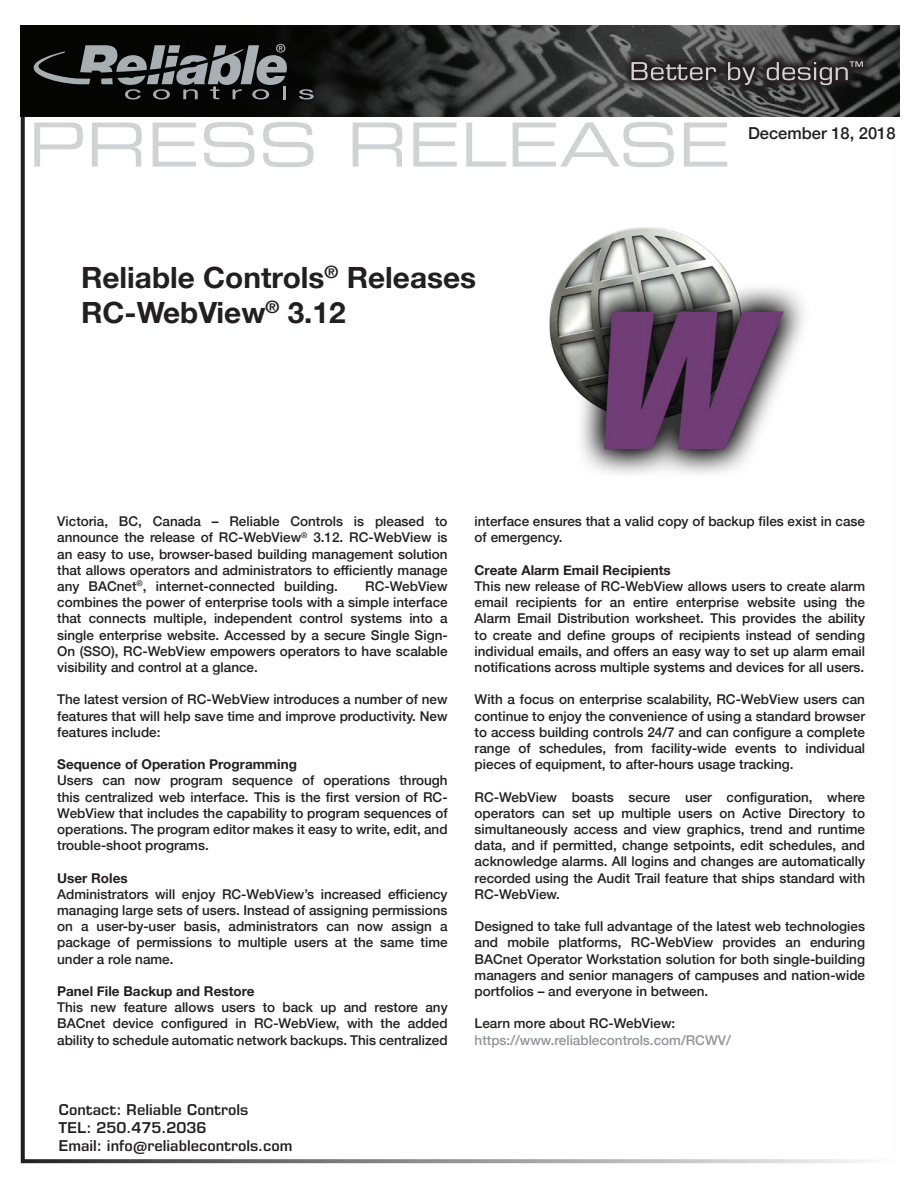
<style>
.page{position:relative;width:918px;height:1188px;background:#fff}
.page>*{position:absolute;margin:0;border:0;box-sizing:border-box;transform-origin:0 0}
.t1{font:700 29.25px/35.1px "Helvetica Neue";color:#231f20}
.t2{font:500 16.5px "Helvetica Neue";color:#231f20}
.t3{font:600 15px "Eurostile LT Std";color:#231f20}
.t4{font:500 13.5px/16.2px "Helvetica Neue";color:#231f20;text-align:justify}
.t5{font:700 13.5px "Helvetica Neue";color:#231f20}
.t6{font:500 13.5px "Helvetica Neue";color:#939598}
</style>
<div class="page">
<img style="left:21px;top:26px;width:551px;height:90px">
<svg style="left:299px;top:89px;width:15px;height:10px"></svg>
<svg style="left:34px;top:44px;width:253px;height:55px;background:#424646"></svg>
<svg style="left:34px;top:123px;width:49px;height:44px"></svg>
<svg style="left:92px;top:123px;width:50px;height:44px"></svg>
<svg style="left:153px;top:123px;width:43px;height:44px"></svg>
<svg style="left:204px;top:122px;width:51px;height:45px"></svg>
<svg style="left:263px;top:122px;width:51px;height:45px"></svg>
<svg style="left:353px;top:123px;width:49px;height:44px"></svg>
<svg style="left:413px;top:123px;width:44px;height:44px"></svg>
<svg style="left:466px;top:123px;width:40px;height:44px"></svg>
<svg style="left:513px;top:122px;width:161px;height:45px"></svg>
<svg style="left:684px;top:146px;width:43px;height:21px"></svg>
<img style="left:572px;top:25px;width:328px;height:121px">
<svg style="left:632px;top:62px;width:84px;height:18px;background:#5a5758"></svg>
<svg style="left:728px;top:62px;width:27px;height:23px"></svg>
<svg style="left:767px;top:61px;width:96px;height:24px;background:#4a4748"></svg>
<img style="left:549px;top:227px;width:255px;height:247px">
<p class="t1" style="left:81px;top:261px;width:397px">Reliable Controls<sup>®</sup> Releases<br>RC-WebView<sup>®</sup> 3.12</p>
<p class="t2" style="left:748px;top:120px;width:149px">December 18, 2018</p>
<p class="t4" style="left:57px;top:512px;width:392px">Victoria, BC, Canada – Reliable Controls is pleased to announce the release of RC-WebView<sup>®</sup> 3.12. RC-WebView is an easy to use, browser-based building management solution that allows operators and administrators to efficiently manage any BACnet<sup>®</sup>, internet-connected building.</p>
<p class="t4" style="left:57px;top:577px;width:392px;text-indent:308px">RC-WebView combines the power of enterprise tools with a simple interface that connects multiple, independent control systems into a single enterprise website. Accessed by a secure Single Sign-On (SSO), RC-WebView empowers operators to have scalable visibility and control at a glance.</p>
<p class="t4" style="left:57px;top:690px;width:392px">The latest version of RC-WebView introduces a number of new features that will help save time and improve productivity. New features include:</p>
<p class="t5" style="left:57px;top:754px;width:241px">Sequence of Operation Programming</p>
<p class="t4" style="left:57px;top:771px;width:392px">Users can now program sequence of operations through this centralized web interface. This is the first version of RC-WebView that includes the capability to program sequences of operations. The program editor makes it easy to write, edit, and trouble-shoot programs.</p>
<p class="t5" style="left:57px;top:867px;width:72px">User Roles</p>
<p class="t4" style="left:57px;top:885px;width:392px">Administrators will enjoy RC-WebView’s increased efficiency managing large sets of users. Instead of assigning permissions on a user-by-user basis, administrators can now assign a package of permissions to multiple users at the same time under a role name.</p>
<p class="t5" style="left:57px;top:981px;width:199px">Panel File Backup and Restore</p>
<p class="t4" style="left:57px;top:998px;width:392px">This new feature allows users to back up and restore any BACnet device configured in RC-WebView, with the added ability to schedule automatic network backups. This centralized</p>
<p class="t3" style="left:58px;top:1101px;width:191px">Contact: Reliable Controls</p>
<p class="t3" style="left:58px;top:1119px;width:149px">TEL: 250.475.2036</p>
<p class="t3" style="left:58px;top:1137px;width:236px">Email: info@reliablecontrols.com</p>
<p class="t4" style="left:475px;top:512px;width:392px">interface ensures that a valid copy of backup files exist in case of emergency.</p>
<p class="t5" style="left:475px;top:559px;width:198px">Create Alarm Email Recipients</p>
<p class="t4" style="left:475px;top:577px;width:392px">This new release of RC-WebView allows users to create alarm email recipients for an entire enterprise website using the Alarm Email Distribution worksheet. This provides the ability to create and define groups of recipients instead of sending individual emails, and offers an easy way to set up alarm email notifications across multiple systems and devices for all users.</p>
<p class="t4" style="left:475px;top:690px;width:392px">With a focus on enterprise scalability, RC-WebView users can continue to enjoy the convenience of using a standard browser to access building controls 24/7 and can configure a complete range of schedules, from facility-wide events to individual pieces of equipment, to after-hours usage tracking.</p>
<p class="t4" style="left:475px;top:788px;width:392px">RC-WebView boasts secure user configuration, where operators can set up multiple users on Active Directory to simultaneously access and view graphics, trend and runtime data, and if permitted, change setpoints, edit schedules, and acknowledge alarms. All logins and changes are automatically recorded using the Audit Trail feature that ships standard with RC-WebView.</p>
<p class="t4" style="left:475px;top:917px;width:392px">Designed to take full advantage of the latest web technologies and mobile platforms, RC-WebView provides an enduring BACnet Operator Workstation solution for both single-building managers and senior managers of campuses and nation-wide portfolios – and everyone in between.</p>
<p class="t4" style="left:475px;top:1014px;width:202px">Learn more about RC-WebView:</p>
<p class="t6" style="left:475px;top:1029px;width:258px">https://www.reliablecontrols.com/RCWV/</p>
</div>
